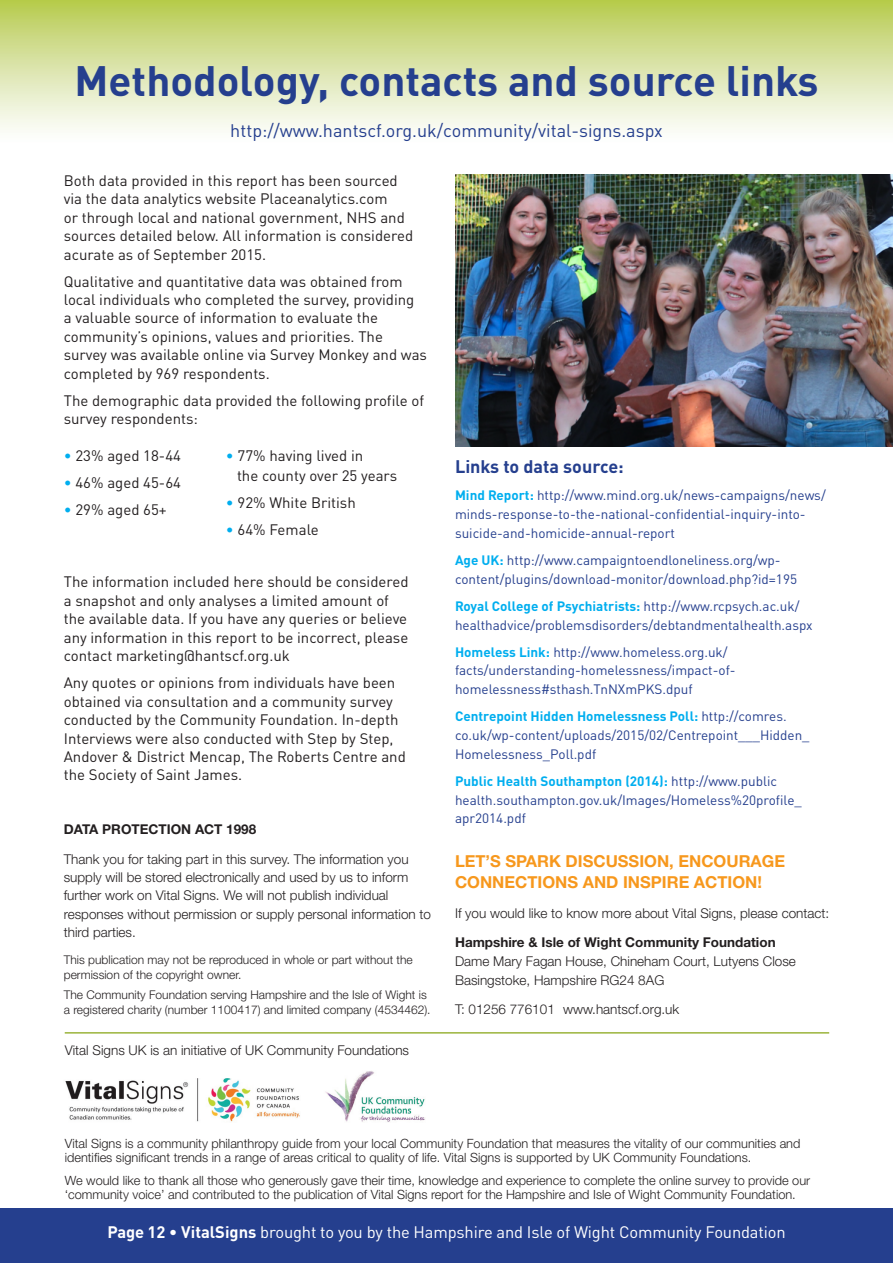
<style>
.page{position:relative;width:893px;height:1263px;background:#fff}
.page>*{position:absolute;margin:0;border:0;box-sizing:border-box;transform-origin:0 0}
.t1{font:700 42px "DIN Pro";color:#253f8e}
.t2{font:18px "DIN Pro";color:#253f8e}
.t3{font:700 18px "DIN Pro";color:#253f8e}
.t4{font:16.5px "DIN Pro";letter-spacing:-.01em;color:#fff}
.t5{font:700 16.5px/21.8px "Helvetica Neue LT";color:#f7981d}
.t6{font:15px/18.5px "DIN Pro";color:#231f20}
.t7{font:13.5px/18.8px "DIN Pro";color:#253f8e}
.t8{font:300 13.5px/18.5px "Helvetica Neue LT";color:#231f20}
.t9{font:700 13.5px "Helvetica Neue LT";color:#231f20}
.t10{font:300 12.75px/14.2px "Helvetica Neue LT";color:#231f20}
.t11{font:300 12px/15.5px "Helvetica Neue LT";color:#231f20}
.s1{color:#00aeef}
.s2{font-weight:700;color:#00aeef}
.s3{font-weight:700}
</style>
<div class="page">
<div style="left:0;top:1209px;width:893px;height:54px;background:#253f8e"></div>
<img style="left:455px;top:174px;width:438px;height:273px">
<hr style="left:65px;top:1032px;width:764px;height:1px;background:#9bb43b">
<img style="left:65px;top:1079px;width:235px;height:43px">
<img style="left:325px;top:1071px;width:100px;height:51px">
<div style="left:0;top:0;width:893px;height:145px;background:linear-gradient(to bottom,#b8cb52,#fff)"></div>
<h1 class="t1" style="left:75px;top:46px;width:745px">Methodology, contacts and source links</h1>
<p class="t2" style="left:230px;top:116px;width:434px">http://www.hantscf.org.uk/community/vital-signs.aspx</p>
<p class="t6" style="left:64px;top:170px;width:351px">Both data provided in this report has been sourced via the data analytics website Placeanalytics.com<br>or through local and national government, NHS and sources detailed below. All information is considered acurate as of September 2015.</p>
<p class="t6" style="left:64px;top:270px;width:365px">Qualitative and quantitative data was obtained from local individuals who completed the survey, providing<br>a valuable source of information to evaluate the community’s opinions, values and priorities. The survey was available online via Survey Monkey and was completed by 969 respondents.</p>
<p class="t6" style="left:64px;top:390px;width:362px">The demographic data provided the following profile of survey respondents:</p>
<p class="t6" style="left:64px;top:445px;width:119px"><span class="s1">•</span> 23% aged 18-44</p>
<p class="t6" style="left:226px;top:445px;width:139px"><span class="s1">•</span> 77% having lived in</p>
<p class="t6" style="left:64px;top:472px;width:119px"><span class="s1">•</span> 46% aged 45-64</p>
<p class="t6" style="left:237px;top:464px;width:162px">the county over 25 years</p>
<p class="t6" style="left:64px;top:499px;width:104px"><span class="s1">•</span> 29% aged 65+</p>
<p class="t6" style="left:226px;top:491px;width:131px"><span class="s1">•</span> 92% White British</p>
<p class="t6" style="left:226px;top:518px;width:95px"><span class="s1">•</span> 64% Female</p>
<p class="t6" style="left:64px;top:571px;width:346px">The information included here should be considered a snapshot and only analyses a limited amount of the available data. If you have any queries or believe any information in this report to be incorrect, please contact marketing@hantscf.org.uk</p>
<p class="t6" style="left:64px;top:672px;width:344px">Any quotes or opinions from individuals have been obtained via consultation and a community survey conducted by the Community Foundation. In-depth Interviews were also conducted with Step by Step, Andover &amp; District Mencap, The Roberts Centre and the Society of Saint James.</p>
<p class="t9" style="left:64px;top:821px;width:194px">DATA PROTECTION ACT 1998</p>
<p class="t8" style="left:64px;top:849px;width:369px">Thank you for taking part in this survey. The information you supply will be stored electronically and used by us to inform further work on Vital Signs. We will not publish individual responses without permission or supply personal information to third parties.</p>
<p class="t11" style="left:64px;top:951px;width:350px">This publication may not be reproduced in whole or part without the permission of the copyright owner.</p>
<p class="t11" style="left:64px;top:986px;width:368px">The Community Foundation serving Hampshire and the Isle of Wight is a registered charity (number 1100417) and limited company (4534462).</p>
<p class="t8" style="left:65px;top:1041px;width:346px">Vital Signs UK is an initiative of UK Community Foundations</p>
<p class="t3" style="left:455px;top:451px;width:170px">Links to data source:</p>
<p class="t7" style="left:455px;top:485px;width:372px"><span class="s2">Mind Report:</span> http://www.mind.org.uk/news-campaigns/news/ minds-response-to-the-national-confidential-inquiry-into&shy;suicide-and-homicide-annual-report</p>
<p class="t7" style="left:455px;top:549px;width:344px"><span class="s2">Age UK:</span> http://www.campaigntoendloneliness.org/wp&shy;content/plugins/download-monitor/download.php?id=195</p>
<p class="t7" style="left:455px;top:595px;width:359px"><span class="s2">Royal College of Psychiatrists:</span> http://www.rcpsych.ac.uk/ healthadvice/problemsdisorders/debtandmentalhealth.aspx</p>
<p class="t7" style="left:455px;top:641px;width:282px"><span class="s2">Homeless Link:</span> http://www.homeless.org.uk/ facts/understanding-homelessness/impact-of&shy;homelessness#sthash.TnNXmPKS.dpuf</p>
<p class="t7" style="left:455px;top:706px;width:356px"><span class="s2">Centrepoint Hidden Homelessness Poll:</span> http://comres. co.uk/wp-content/uploads/2015/02/Centrepoint___Hidden_<br>Homelessness_Poll.pdf</p>
<p class="t7" style="left:455px;top:770px;width:348px"><span class="s2">Public Health Southampton (2014):</span> http://www.public health.southampton.gov.uk/Images/Homeless%20profile_ apr2014.pdf</p>
<p class="t5" style="left:455px;top:849px;width:332px">LET’S SPARK DISCUSSION, ENCOURAGE<br>CONNECTIONS AND INSPIRE ACTION!</p>
<p class="t8" style="left:455px;top:903px;width:376px">If you would like to know more about Vital Signs, please contact:</p>
<p class="t9" style="left:455px;top:934px;width:322px">Hampshire &amp; Isle of Wight Community Foundation</p>
<p class="t8" style="left:455px;top:951px;width:342px">Dame Mary Fagan House, Chineham Court, Lutyens Close<br>Basingstoke, Hampshire RG24 8AG</p>
<p class="t8" style="left:455px;top:1000px;width:226px">T: 01256 776101 www.hantscf.org.uk</p>
<p class="t10" style="left:65px;top:1136px;width:737px">Vital Signs is a community philanthropy guide from your local Community Foundation that measures the vitality of our communities and identifies significant trends in a range of areas critical to quality of life. Vital Signs is supported by UK Community Foundations.</p>
<p class="t10" style="left:65px;top:1173px;width:747px">We would like to thank all those who generously gave their time, knowledge and experience to complete the online survey to provide our ‘community voice’ and contributed to the publication of Vital Signs report for the Hampshire and Isle of Wight Community Foundation.</p>
<p class="t4" style="left:107px;top:1219px;width:680px"><span class="s3">Page 12 • VitalSigns</span> brought to you by the Hampshire and Isle of Wight Community Foundation</p>
</div>
